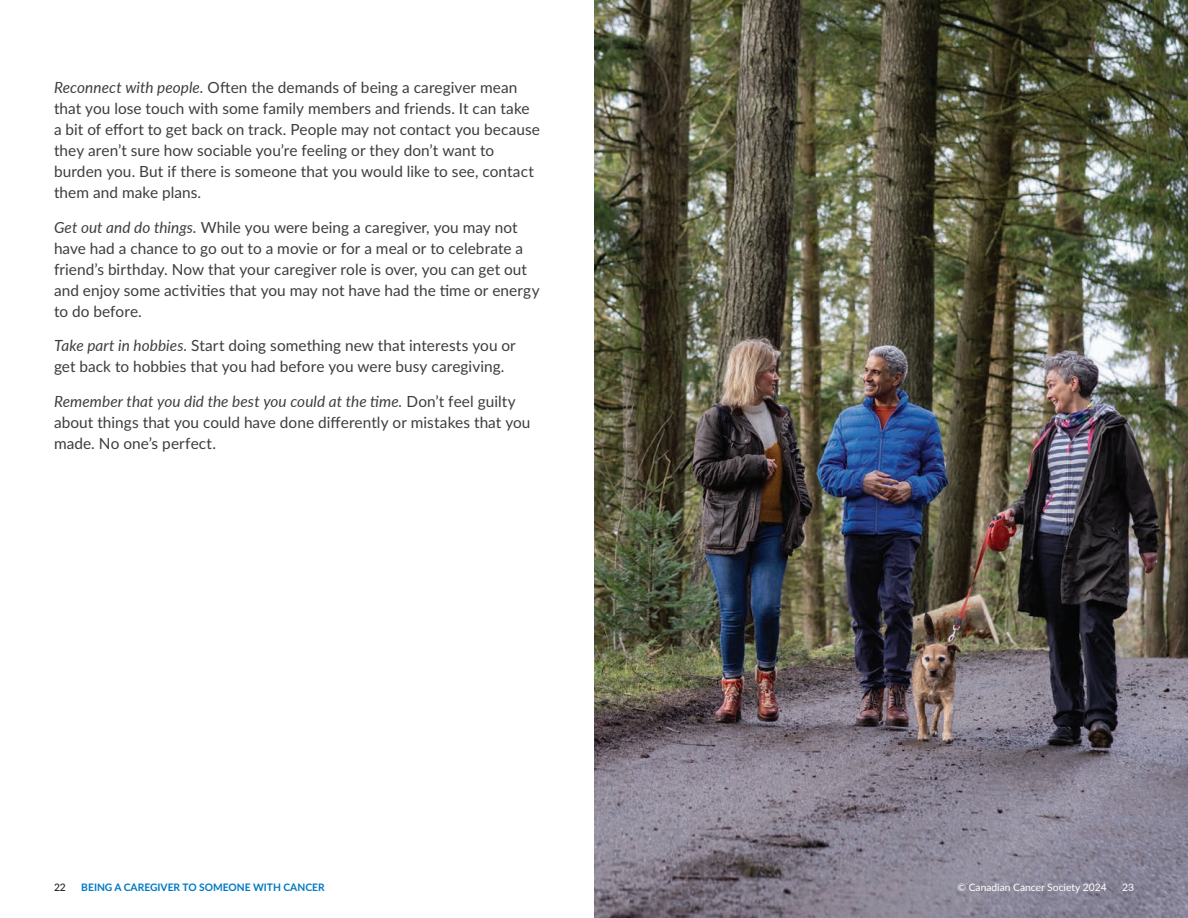
<style>
.page{position:relative;width:1188px;height:918px;background:#fff}
.page>*{position:absolute;margin:0;border:0;box-sizing:border-box;transform-origin:0 0}
.Body_Copy{font:15.3px/21px "Lato";letter-spacing:.005em;color:#3e3e3f}
.t1{font:10.2px "Lato";color:#0079c2}
.t2{font:10.2px "Lato";color:#fff}
.t3{font:10.2px "Lato";color:#231f20}
.s1{font-style:italic}
</style>
<div class="page">
<img style="left:594px;top:0;width:594px;height:918px">
<p class="Body_Copy" style="left:54px;top:77px;width:487px"><span class="s1">Reconnect with people.</span> Often the demands of being a caregiver mean that you lose touch with some family members and friends. It can take a bit of effort to get back on track. People may not contact you because they aren’t sure how sociable you’re feeling or they don’t want to burden you. But if there is someone that you would like to see, contact them and make plans.</p>
<p class="Body_Copy" style="left:54px;top:216px;width:487px"><span class="s1">Get out and do things.</span> While you were being a caregiver, you may not have had a chance to go out to a movie or for a meal or to celebrate a friend’s birthday. Now that your caregiver role is over, you can get out and enjoy some activities that you may not have had the time or energy to do before.</p>
<p class="Body_Copy" style="left:54px;top:335px;width:463px"><span class="s1">Take part in hobbies.</span> Start doing something new that interests you or get back to hobbies that you had before you were busy caregiving.</p>
<p class="Body_Copy" style="left:54px;top:390px;width:478px"><span class="s1">Remember that you did the best you could at the time.</span> Don’t feel guilty about things that you could have done differently or mistakes that you made. No one’s perfect.</p>
<p class="t3" style="left:54px;top:880px;width:13px">22</p>
<p class="t1" style="left:81px;top:880px;width:245px">BEING A CAREGIVER TO SOMEONE WITH CANCER</p>
<p class="t2" style="left:958px;top:880px;width:151px">© Canadian Cancer Society 2024</p>
<p class="t2" style="left:1122px;top:880px;width:13px">23</p>
</div>
